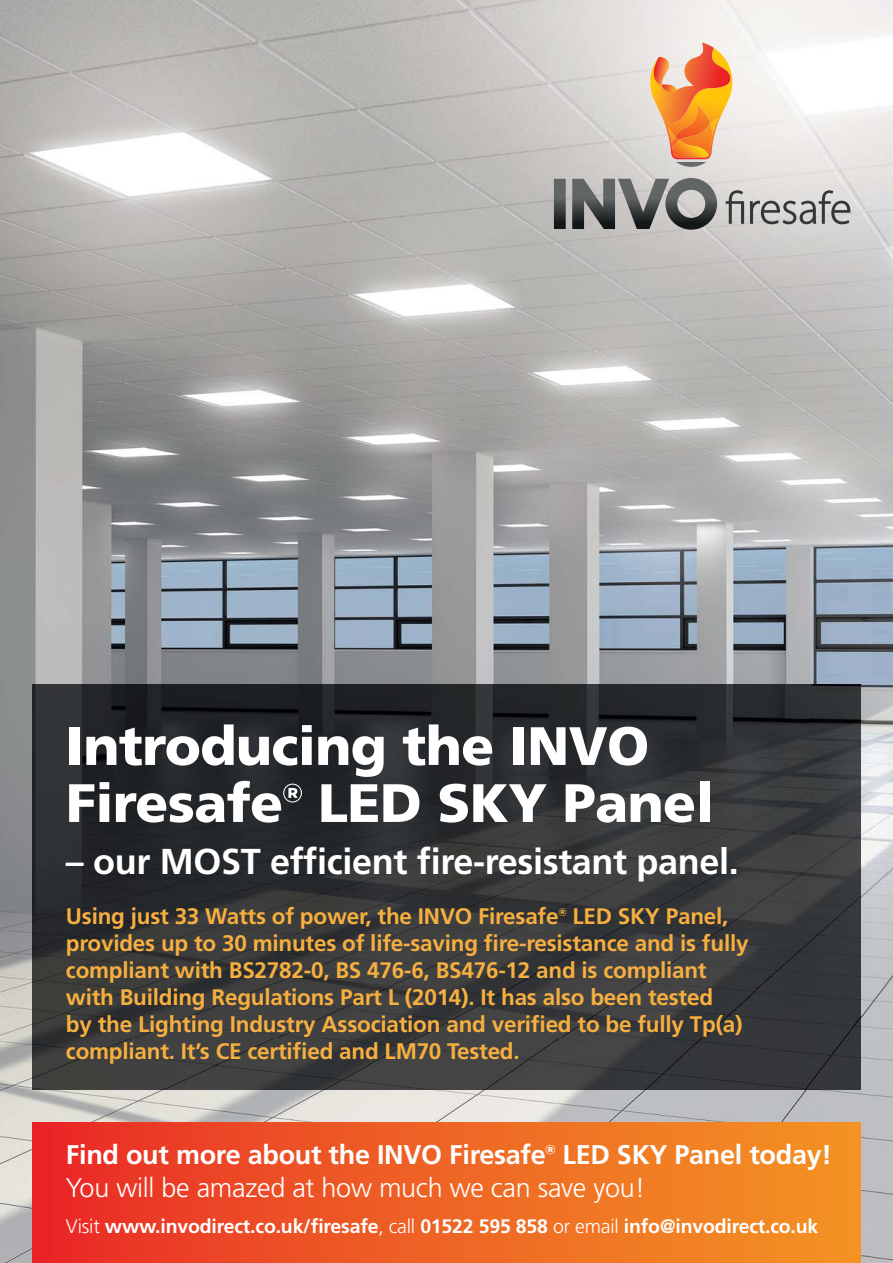
<style>
.page{position:relative;width:893px;height:1263px;background:#fff}
.page>*{position:absolute;margin:0;border:0;box-sizing:border-box;transform-origin:0 0}
.t1{font:900 54px/57px "Frutiger";letter-spacing:-.01em;color:#fff}
.t2{font:700 36px "Frutiger";letter-spacing:-.01em;color:#fff}
.t3{font:700 27px/32.4px "Frutiger";letter-spacing:-.01em;color:#fff}
.t4{font:700 22.5px/27px "Frutiger";letter-spacing:-.01em;color:#f7af40}
.t5{font:700 19.5px "Frutiger";letter-spacing:-.01em;color:#fff}
.s1{font-family:"Gotham";font-weight:700}
.s2{font-family:"Gotham"}
.s3{font-weight:300}
</style>
<div class="page">
<img style="left:0;top:0;width:893px;height:1263px">
<div style="left:33px;top:1123px;width:827px;height:140px;background:linear-gradient(to right,#ea2c27,#f39723)"></div>
<svg style="left:554px;top:178px;width:163px;height:51px;background:#7e7e7d"></svg>
<svg style="left:726px;top:190px;width:18px;height:34px"></svg>
<svg style="left:750px;top:190px;width:100px;height:34px;background:#afaead"></svg>
<svg style="left:648px;top:43px;width:85px;height:124px;background:#edae7c"></svg>
<img style="left:672px;top:137px;width:37px;height:3px">
<img style="left:672px;top:140px;width:37px;height:17px">
<img style="left:33px;top:685px;width:827px;height:405px">
<h1 class="t1" style="left:66px;top:720px;width:649px">Introducing the INVO<br>Firesafe<span class="s1">®</span> LED SKY Panel</h1>
<h2 class="t2" style="left:66px;top:844px;width:674px">– our MOST efficient fire-resistant panel.</h2>
<p class="t4" style="left:66px;top:904px;width:684px">Using just 33 Watts of power, the INVO Firesafe<span class="s2">®</span> LED SKY Panel, provides up to 30 minutes of life-saving fire-resistance and is fully compliant with BS2782-0, BS 476-6, BS476-12 and is compliant with Building Regulations Part L (2014). It has also been tested<br>by the Lighting Industry Association and verified to be fully Tp(a) compliant. It’s CE certified and LM70 Tested.</p>
<p class="t3" style="left:66px;top:1140px;width:768px">Find out more about the INVO Firesafe<span class="s2">®</span> LED SKY Panel today!<br><span class="s3">You will be amazed at how much we can save you!</span></p>
<p class="t5" style="left:66px;top:1217px;width:754px"><span class="s3">Visit</span> www.invodirect.co.uk/firesafe<span class="s3">, call</span> 01522 595 858 <span class="s3">or email</span> info@invodirect.co.uk</p>
</div>
